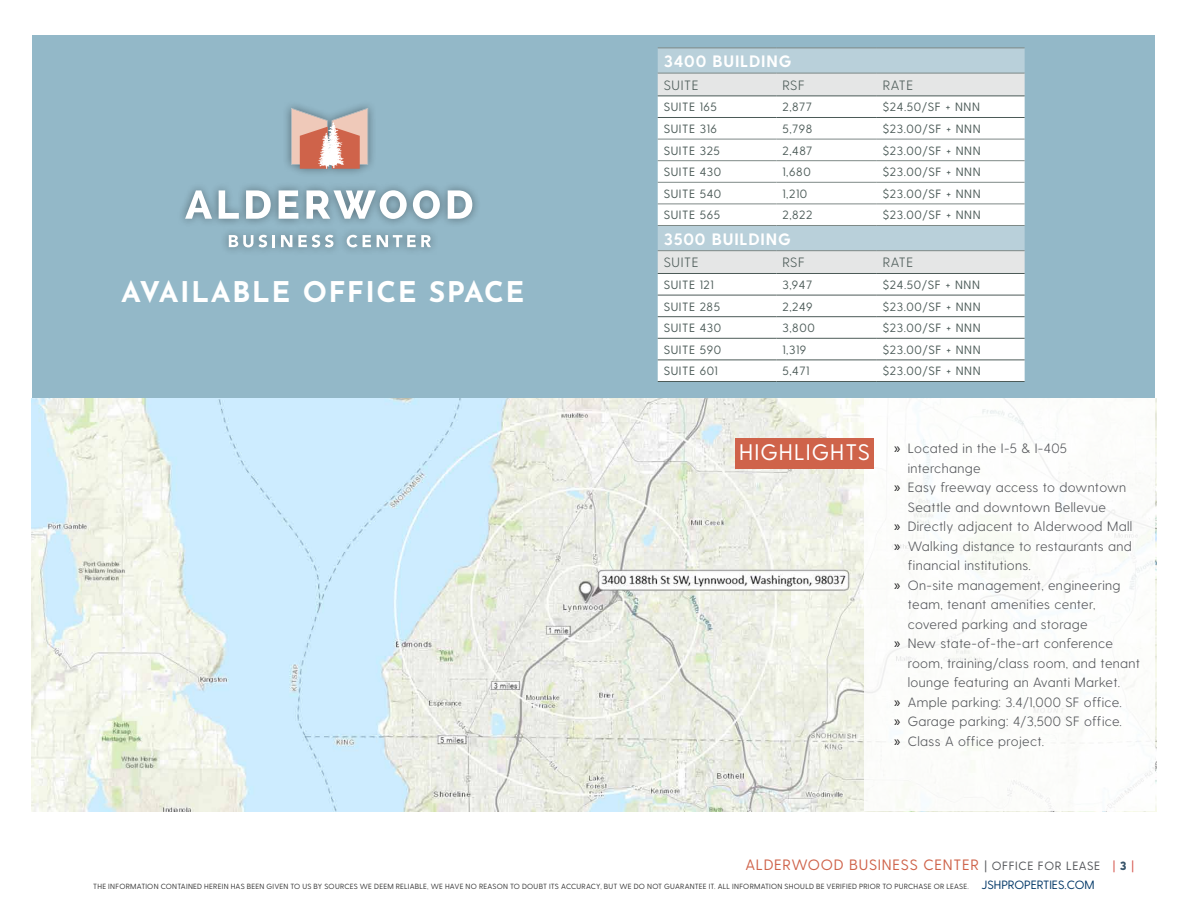
<style>
.page{position:relative;width:1188px;height:918px;background:#fff}
.page>*{position:absolute;margin:0;border:0;box-sizing:border-box;transform-origin:0 0}
.bullets{font:700 28.5px "Josefin Sans";letter-spacing:.05em;color:#fff}
.BACKGROUND_COLOR{font:22.5px "Greycliff CF";letter-spacing:.05em;color:#fff}
.t1{font:700 16.5px "Greycliff CF";letter-spacing:.05em;color:#fff}
.t2{font:15px "Greycliff CF";letter-spacing:.05em;color:#cf634a}
.t3{font:300 13.5px/19.5px "Greycliff CF";letter-spacing:.025em;color:#54565a}
.t4{font:300 13.5px "Greycliff CF";letter-spacing:.05em;color:#4c5b58}
.t5{font:12px "Greycliff CF";letter-spacing:.05em;color:#4c5b58}
.t6{font:7.5px "Greycliff CF";letter-spacing:.025em;color:#333}
.s1{font-family:"Myriad Pro";font-weight:400;font-size:15px;color:#1a1a1a}
.s2{font-size:12px;color:#54565a}
.s3{font-size:12px;color:#d44e46}
.s4{font-weight:800;font-size:12px;color:#38546a}
.s5{font-size:12px;color:#003767}
</style>
<div class="page">
<div style="left:32px;top:35px;width:1123px;height:364px;background:#93b8c8"></div>
<img style="left:32px;top:399px;width:1124px;height:412px">
<div style="left:864px;top:399px;width:291px;height:412px;background:#fff"></div>
<div style="left:658px;top:49px;width:367px;height:24px;background:#b9d0da"></div>
<div style="left:658px;top:74px;width:367px;height:22px;background:#e5e6e6"></div>
<svg style="left:658px;top:97px;width:367px;height:284px;background:#f4f7f8"></svg>
<hr style="left:658px;top:96px;width:118px;height:1px;background:#4c5b58">
<hr style="left:776px;top:96px;width:101px;height:1px;background:#4c5b58">
<hr style="left:877px;top:96px;width:148px;height:1px;background:#4c5b58">
<hr style="left:658px;top:117px;width:118px;height:1px;background:#4c5b58">
<hr style="left:776px;top:117px;width:101px;height:1px;background:#4c5b58">
<hr style="left:877px;top:117px;width:148px;height:1px;background:#4c5b58">
<hr style="left:658px;top:273px;width:118px;height:1px;background:#4c5b58">
<hr style="left:776px;top:273px;width:101px;height:1px;background:#4c5b58">
<hr style="left:877px;top:273px;width:148px;height:1px;background:#4c5b58">
<hr style="left:658px;top:295px;width:118px;height:1px;background:#4c5b58">
<hr style="left:776px;top:295px;width:101px;height:1px;background:#4c5b58">
<hr style="left:877px;top:295px;width:148px;height:1px;background:#4c5b58">
<hr style="left:658px;top:316px;width:118px;height:1px;background:#4c5b58">
<hr style="left:776px;top:316px;width:101px;height:1px;background:#4c5b58">
<hr style="left:877px;top:316px;width:148px;height:1px;background:#4c5b58">
<hr style="left:658px;top:338px;width:118px;height:1px;background:#4c5b58">
<hr style="left:776px;top:338px;width:101px;height:1px;background:#4c5b58">
<hr style="left:877px;top:338px;width:148px;height:1px;background:#4c5b58">
<hr style="left:658px;top:360px;width:118px;height:1px;background:#4c5b58">
<hr style="left:776px;top:360px;width:101px;height:1px;background:#4c5b58">
<hr style="left:877px;top:360px;width:148px;height:1px;background:#4c5b58">
<hr style="left:658px;top:381px;width:118px;height:1px;background:#4c5b58">
<hr style="left:776px;top:381px;width:101px;height:1px;background:#4c5b58">
<hr style="left:877px;top:381px;width:148px;height:1px;background:#4c5b58">
<hr style="left:658px;top:48px;width:118px;height:1px;background:#7e8987">
<hr style="left:776px;top:48px;width:101px;height:1px;background:#7e8987">
<hr style="left:877px;top:48px;width:148px;height:1px;background:#7e8987">
<hr style="left:658px;top:73px;width:118px;height:1px;background:#7e8987">
<hr style="left:776px;top:73px;width:101px;height:1px;background:#7e8987">
<hr style="left:877px;top:73px;width:148px;height:1px;background:#7e8987">
<hr style="left:658px;top:139px;width:118px;height:1px;background:#7e8987">
<hr style="left:776px;top:139px;width:101px;height:1px;background:#7e8987">
<hr style="left:877px;top:139px;width:148px;height:1px;background:#7e8987">
<hr style="left:658px;top:160px;width:118px;height:1px;background:#7e8987">
<hr style="left:776px;top:160px;width:101px;height:1px;background:#7e8987">
<hr style="left:877px;top:160px;width:148px;height:1px;background:#7e8987">
<hr style="left:658px;top:182px;width:118px;height:1px;background:#7e8987">
<hr style="left:776px;top:182px;width:101px;height:1px;background:#7e8987">
<hr style="left:877px;top:182px;width:148px;height:1px;background:#7e8987">
<hr style="left:658px;top:204px;width:118px;height:1px;background:#7e8987">
<hr style="left:776px;top:204px;width:101px;height:1px;background:#7e8987">
<hr style="left:877px;top:204px;width:148px;height:1px;background:#7e8987">
<hr style="left:658px;top:225px;width:118px;height:1px;background:#7e8987">
<hr style="left:776px;top:225px;width:101px;height:1px;background:#7e8987">
<hr style="left:877px;top:225px;width:148px;height:1px;background:#7e8987">
<hr style="left:658px;top:250px;width:118px;height:1px;background:#7e8987">
<hr style="left:776px;top:250px;width:101px;height:1px;background:#7e8987">
<hr style="left:877px;top:250px;width:148px;height:1px;background:#7e8987">
<div style="left:735px;top:438px;width:138px;height:31px;background:#cf634a"></div>
<div style="left:177px;top:99px;width:304px;height:157px;background:#000;opacity:.4"></div>
<svg style="left:185px;top:190px;width:27px;height:29px"></svg>
<svg style="left:219px;top:190px;width:20px;height:29px"></svg>
<svg style="left:246px;top:190px;width:25px;height:29px"></svg>
<svg style="left:279px;top:190px;width:19px;height:29px"></svg>
<svg style="left:306px;top:190px;width:101px;height:29px;background:#bfcfd6"></svg>
<svg style="left:413px;top:190px;width:27px;height:29px"></svg>
<svg style="left:448px;top:190px;width:24px;height:29px"></svg>
<svg style="left:229px;top:235px;width:46px;height:12px"></svg>
<svg style="left:281px;top:235px;width:11px;height:12px"></svg>
<svg style="left:298px;top:235px;width:35px;height:12px"></svg>
<svg style="left:347px;top:235px;width:24px;height:12px"></svg>
<svg style="left:377px;top:235px;width:54px;height:12px"></svg>
<svg style="left:291px;top:108px;width:77px;height:61px;background:#d4a69a"></svg>
<p class="bullets" style="left:121px;top:267px;width:405px">AVAILABLE OFFICE SPACE</p>
<p class="t1" style="left:664px;top:51px;width:129px">3400 BUILDING</p>
<p class="t4" style="left:664px;top:77px;width:36px">SUITE</p>
<p class="t4" style="left:782px;top:77px;width:24px">RSF</p>
<p class="t4" style="left:883px;top:77px;width:32px">RATE</p>
<p class="t5" style="left:664px;top:100px;width:55px">SUITE 165</p>
<p class="t5" style="left:782px;top:100px;width:31px">2,877</p>
<p class="t5" style="left:883px;top:100px;width:99px">$24.50/SF + NNN</p>
<p class="t5" style="left:664px;top:122px;width:55px">SUITE 316</p>
<p class="t5" style="left:782px;top:122px;width:31px">5,798</p>
<p class="t5" style="left:883px;top:122px;width:99px">$23.00/SF + NNN</p>
<p class="t5" style="left:664px;top:143px;width:58px">SUITE 325</p>
<p class="t5" style="left:782px;top:143px;width:31px">2,487</p>
<p class="t5" style="left:883px;top:143px;width:99px">$23.00/SF + NNN</p>
<p class="t5" style="left:664px;top:165px;width:59px">SUITE 430</p>
<p class="t5" style="left:782px;top:165px;width:30px">1,680</p>
<p class="t5" style="left:883px;top:165px;width:99px">$23.00/SF + NNN</p>
<p class="t5" style="left:664px;top:187px;width:59px">SUITE 540</p>
<p class="t5" style="left:782px;top:187px;width:26px">1,210</p>
<p class="t5" style="left:883px;top:187px;width:99px">$23.00/SF + NNN</p>
<p class="t5" style="left:664px;top:208px;width:58px">SUITE 565</p>
<p class="t5" style="left:782px;top:208px;width:31px">2,822</p>
<p class="t5" style="left:883px;top:208px;width:99px">$23.00/SF + NNN</p>
<p class="t1" style="left:664px;top:229px;width:128px">3500 BUILDING</p>
<p class="t4" style="left:664px;top:255px;width:36px">SUITE</p>
<p class="t4" style="left:782px;top:255px;width:24px">RSF</p>
<p class="t4" style="left:883px;top:255px;width:32px">RATE</p>
<p class="t5" style="left:664px;top:278px;width:51px">SUITE 121</p>
<p class="t5" style="left:782px;top:278px;width:31px">3,947</p>
<p class="t5" style="left:883px;top:278px;width:99px">$24.50/SF + NNN</p>
<p class="t5" style="left:664px;top:299px;width:58px">SUITE 285</p>
<p class="t5" style="left:782px;top:299px;width:32px">2,249</p>
<p class="t5" style="left:883px;top:299px;width:99px">$23.00/SF + NNN</p>
<p class="t5" style="left:664px;top:321px;width:59px">SUITE 430</p>
<p class="t5" style="left:782px;top:321px;width:34px">3,800</p>
<p class="t5" style="left:883px;top:321px;width:99px">$23.00/SF + NNN</p>
<p class="t5" style="left:664px;top:343px;width:59px">SUITE 590</p>
<p class="t5" style="left:782px;top:343px;width:25px">1,319</p>
<p class="t5" style="left:883px;top:343px;width:99px">$23.00/SF + NNN</p>
<p class="t5" style="left:664px;top:364px;width:55px">SUITE 601</p>
<p class="t5" style="left:782px;top:364px;width:28px">5,471</p>
<p class="t5" style="left:883px;top:364px;width:99px">$23.00/SF + NNN</p>
<p class="BACKGROUND_COLOR" style="left:739px;top:439px;width:132px">HIGHLIGHTS</p>
<p class="t3" style="left:908px;top:439px;width:161px;text-indent:-14px"><span class="s1">»</span> Located in the I-5 &amp; I-405 interchange</p>
<p class="t3" style="left:894px;top:478px;width:233px;text-align:center"><span class="s1">»</span> Easy freeway access to downtown<br>Seattle and downtown Bellevue</p>
<p class="t3" style="left:894px;top:517px;width:240px"><span class="s1">»</span> Directly adjacent to Alderwood Mall</p>
<p class="t3" style="left:908px;top:536px;width:226px;text-indent:-14px"><span class="s1">»</span> Walking distance to restaurants and financial institutions.</p>
<p class="t3" style="left:908px;top:575px;width:214px;text-indent:-14px"><span class="s1">»</span> On-site management, engineering team, tenant amenities center, covered parking and storage</p>
<p class="t3" style="left:908px;top:634px;width:234px;text-indent:-14px"><span class="s1">»</span> New state-of-the-art conference room, training/class room, and tenant lounge featuring an Avanti Market.</p>
<p class="t3" style="left:894px;top:692px;width:229px"><span class="s1">»</span> Ample parking: 3.4/1,000 SF office.</p>
<p class="t3" style="left:894px;top:712px;width:229px"><span class="s1">»</span> Garage parking: 4/3,500 SF office.</p>
<p class="t3" style="left:894px;top:731px;width:151px"><span class="s1">»</span> Class A office project.</p>
<p class="t2" style="left:745px;top:856px;width:390px">ALDERWOOD BUSINESS CENTER <span class="s2">| OFFICE FOR LEASE</span> <span class="s3">|</span> <span class="s4">3</span> <span class="s3">|</span></p>
<p class="t6" style="left:93px;top:882px;width:1003px">THE INFORMATION CONTAINED HEREIN HAS BEEN GIVEN TO US BY SOURCES WE DEEM RELIABLE, WE HAVE NO REASON TO DOUBT ITS ACCURACY, BUT WE DO NOT GUARANTEE IT. ALL INFORMATION SHOULD BE VERIFIED PRIOR TO PURCHASE OR LEASE. <span class="s5">JSHPROPERTIES.COM</span></p>
</div>
